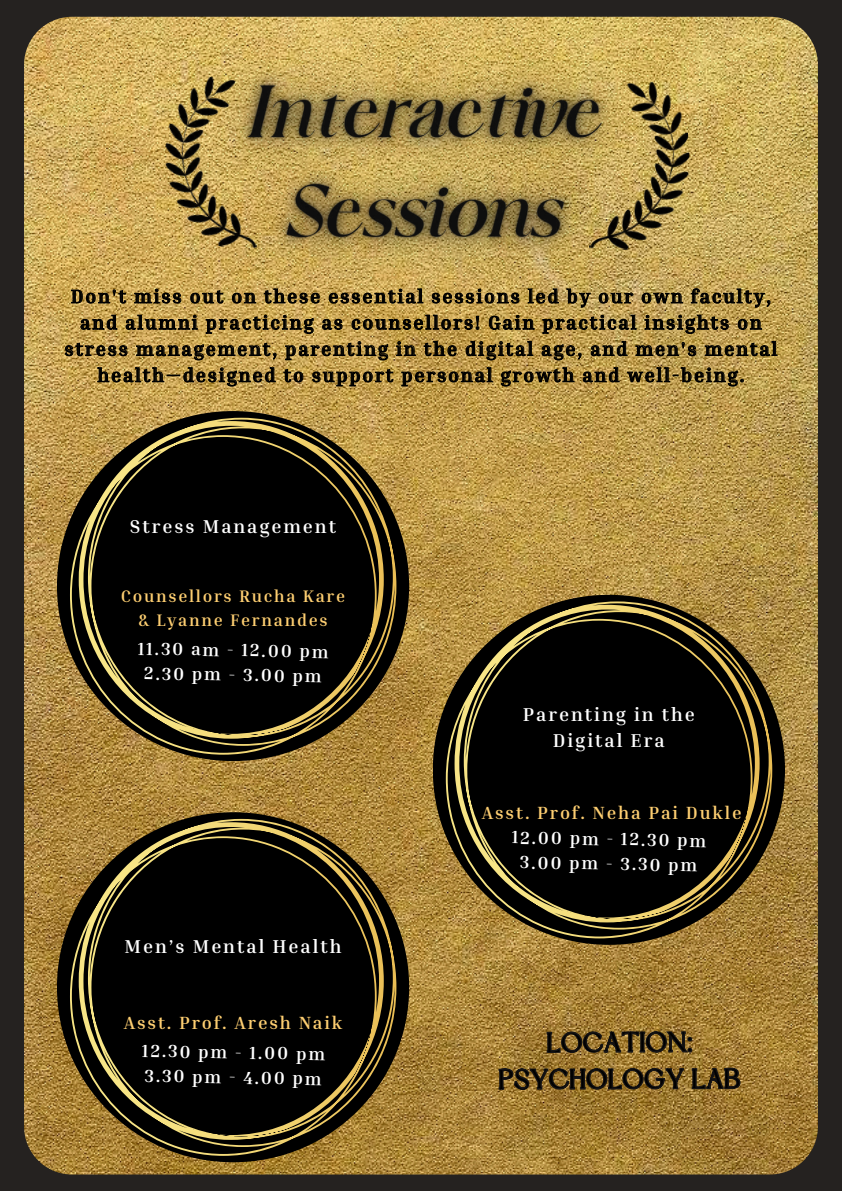
<style>
.page{position:relative;width:842px;height:1191px;background:#fff}
.page>*{position:absolute;margin:0;border:0;box-sizing:border-box;transform-origin:0 0}
.t1{font:26.5px/36.8px "Dream Avenue";letter-spacing:.045em;color:#000;text-align:center}
.t2{font:700 19.1px/26.2px "Inria Serif";letter-spacing:.1em;color:#000;text-align:center}
.t3{font:700 19.1px/26.2px "Inria Serif";letter-spacing:.1em;color:#fff;text-align:center}
.t4{font:700 18.1px/24.7px "Inria Serif";color:#fff;text-align:center}
.t5{font:700 18.1px "Inria Serif";letter-spacing:.1em;color:#fdce71}
.t6{font:700 17.1px/23.5px "Inria Serif";letter-spacing:.1em;color:#fdce71;text-align:center}
</style>
<div class="page">
<div style="left:0;top:0;width:842px;height:1190px;background:#252220"></div>
<img style="left:24px;top:17px;width:794px;height:1157px;border-radius:48px">
<div style="left:57px;top:411px;width:352px;height:350px;background:#000;border-radius:50%"></div>
<div style="left:57px;top:812px;width:352px;height:350px;background:#000;border-radius:50%"></div>
<div style="left:433px;top:594px;width:352px;height:350px;background:#000;border-radius:50%"></div>
<svg style="left:70px;top:417px;width:326px;height:337px"></svg>
<svg style="left:446px;top:601px;width:326px;height:337px"></svg>
<svg style="left:70px;top:818px;width:326px;height:337px"></svg>
<img style="left:151px;top:71px;width:9px;height:181px">
<img style="left:160px;top:0;width:525px;height:340px">
<img style="left:578px;top:80px;width:117px;height:172px">
<svg style="left:497px;top:1026px;width:246px;height:75px;background:#84662d"></svg>
<svg style="left:71px;top:288px;width:700px;height:20px;background:#9e8446"></svg>
<svg style="left:80px;top:314px;width:682px;height:20px;background:#987d41"></svg>
<svg style="left:64px;top:340px;width:714px;height:20px;background:#977c40"></svg>
<svg style="left:97px;top:367px;width:647px;height:20px;background:#977b3e"></svg>
<p class="t2" style="left:65px;top:283px;width:714px">Don't miss out on these essential sessions led by our own faculty, and alumni practicing as counsellors! Gain practical insights on stress management, parenting in the digital age, and men's mental health—designed to support personal growth and well-being.</p>
<p class="t3" style="left:130px;top:512px;width:208px">Stress Management</p>
<p class="t6" style="left:121px;top:584px;width:226px">Counsellors Rucha Kare &amp; Lyanne Fernandes</p>
<p class="t4" style="left:138px;top:635px;width:192px;rotate:1deg">11.30 am - 12.00 pm<br>2.30 pm - 3.00 pm</p>
<p class="t3" style="left:125px;top:932px;width:218px">Men’s Mental Health</p>
<p class="t5" style="left:124px;top:1011px;width:220px">Asst. Prof. Aresh Naik</p>
<p class="t4" style="left:142px;top:1037px;width:185px;text-align:left;rotate:1deg">12.30 pm - 1.00 pm<br>3.30 pm - 4.00 pm</p>
<p class="t3" style="left:523px;top:700px;width:174px">Parenting in the<br>Digital Era</p>
<p class="t5" style="left:482px;top:801px;width:261px">Asst. Prof. Neha Pai Dukle</p>
<p class="t4" style="left:512px;top:824px;width:196px;rotate:1deg">12.00 pm - 12.30 pm<br>3.00 pm - 3.30 pm</p>
<h1 class="t1" style="left:499px;top:1026px;width:243px">LOCATION:<br>PSYCHOLOGY LAB</h1>
</div>
